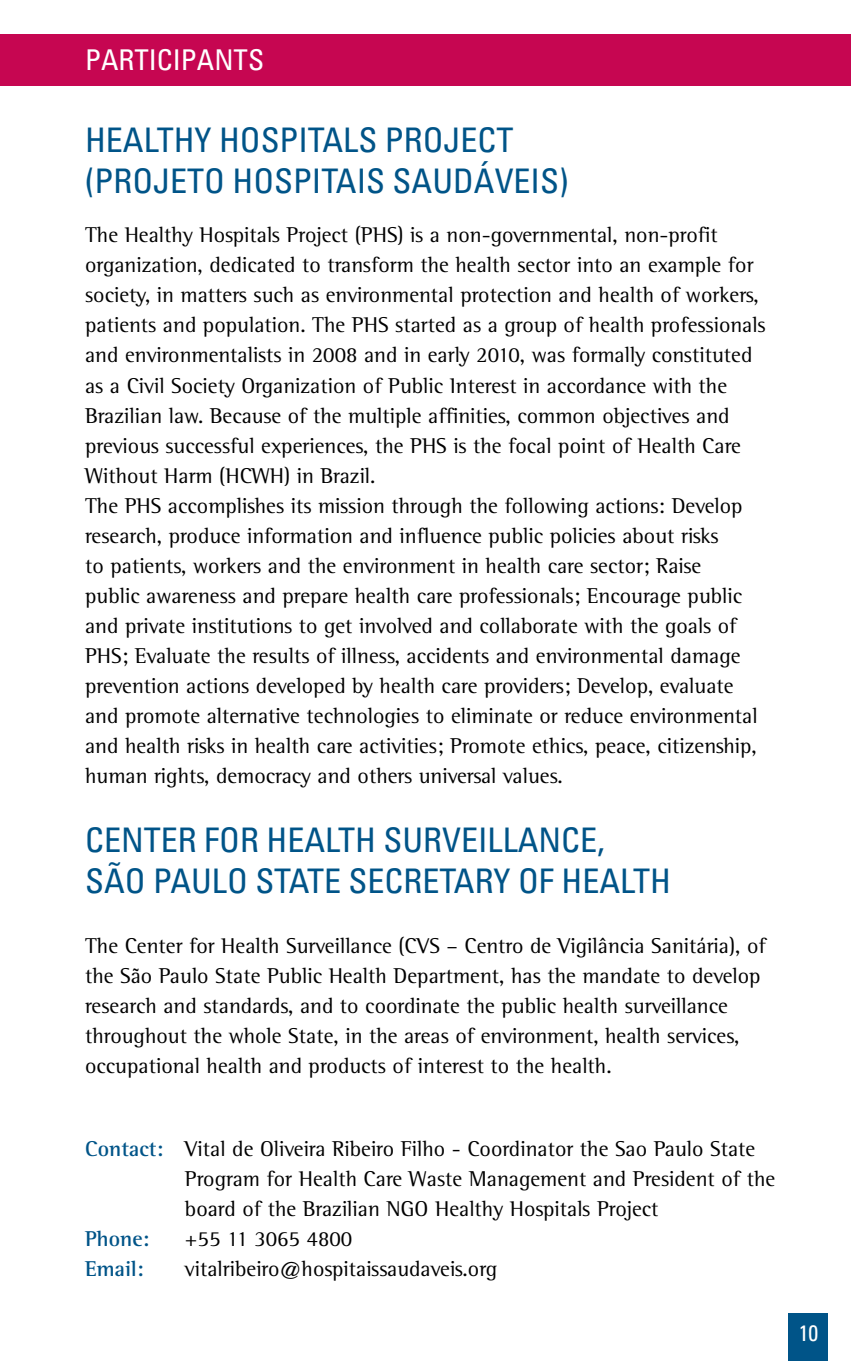
<style>
.page{position:relative;width:851px;height:1361px;background:#fff}
.page>*{position:absolute;margin:0;border:0;box-sizing:border-box;transform-origin:0 0}
.t1{font:condensed 34px/40.8px "Univers LT";color:#005488}
.t2{font:condensed 28.8px "Univers";color:#fff}
.t3{font:22px/30px "Rotis Semi Serif";color:#000}
.t4{font:700 22px/30px "Rotis Semi Serif";color:#005488}
.t5{font:condensed 22px "Univers";color:#fff}
</style>
<div class="page">
<div style="left:788px;top:1312px;width:40px;height:49px;background:#005488"></div>
<div style="left:0;top:34px;width:850px;height:51px;background:#c60651"></div>
<h2 class="t2" style="left:85px;top:41px;width:180px">PARTICIPANTS</h2>
<h1 class="t1" style="left:85px;top:119px;width:485px">HEALTHY HOSPITALS PROJECT (PROJETO HOSPITAIS SAUDÁVEIS)</h1>
<p class="t3" style="left:85px;top:220px;width:681px">The Healthy Hospitals Project (PHS) is a non-governmental, non-profit organization, dedicated to transform the health sector into an example for society, in matters such as environmental protection and health of workers, patients and population. The PHS started as a group of health professionals and environmentalists in 2008 and in early 2010, was formally constituted as a Civil Society Organization of Public Interest in accordance with the Brazilian law. Because of the multiple affinities, common objectives and previous successful experiences, the PHS is the focal point of Health Care Without Harm (HCWH) in Brazil.<br>The PHS accomplishes its mission through the following actions: Develop research, produce information and influence public policies about risks<br>to patients, workers and the environment in health care sector; Raise<br>public awareness and prepare health care professionals; Encourage public and private institutions to get involved and collaborate with the goals of PHS; Evaluate the results of illness, accidents and environmental damage prevention actions developed by health care providers; Develop, evaluate and promote alternative technologies to eliminate or reduce environmental and health risks in health care activities; Promote ethics, peace, citizenship, human rights, democracy and others universal values.</p>
<h1 class="t1" style="left:85px;top:819px;width:587px">CENTER FOR HEALTH SURVEILLANCE,<br>SÃO PAULO STATE SECRETARY OF HEALTH</h1>
<p class="t3" style="left:85px;top:931px;width:682px">The Center for Health Surveillance (CVS – Centro de Vigilância Sanitária), of the São Paulo State Public Health Department, has the mandate to develop research and standards, and to coordinate the public health surveillance throughout the whole State, in the areas of environment, health services, occupational health and products of interest to the health.</p>
<p class="t4" style="left:85px;top:1133px;width:80px">Contact:</p>
<p class="t4" style="left:85px;top:1223px;width:66px">Phone:<br>Email:</p>
<p class="t3" style="left:185px;top:1133px;width:591px">Vital de Oliveira Ribeiro Filho - Coordinator the Sao Paulo State Program for Health Care Waste Management and President of the board of the Brazilian NGO Healthy Hospitals Project<br>+55 11 3065 4800<br>vitalribeiro@hospitaissaudaveis.org</p>
<p class="t5" style="left:798px;top:1318px;width:21px">10</p>
</div>
